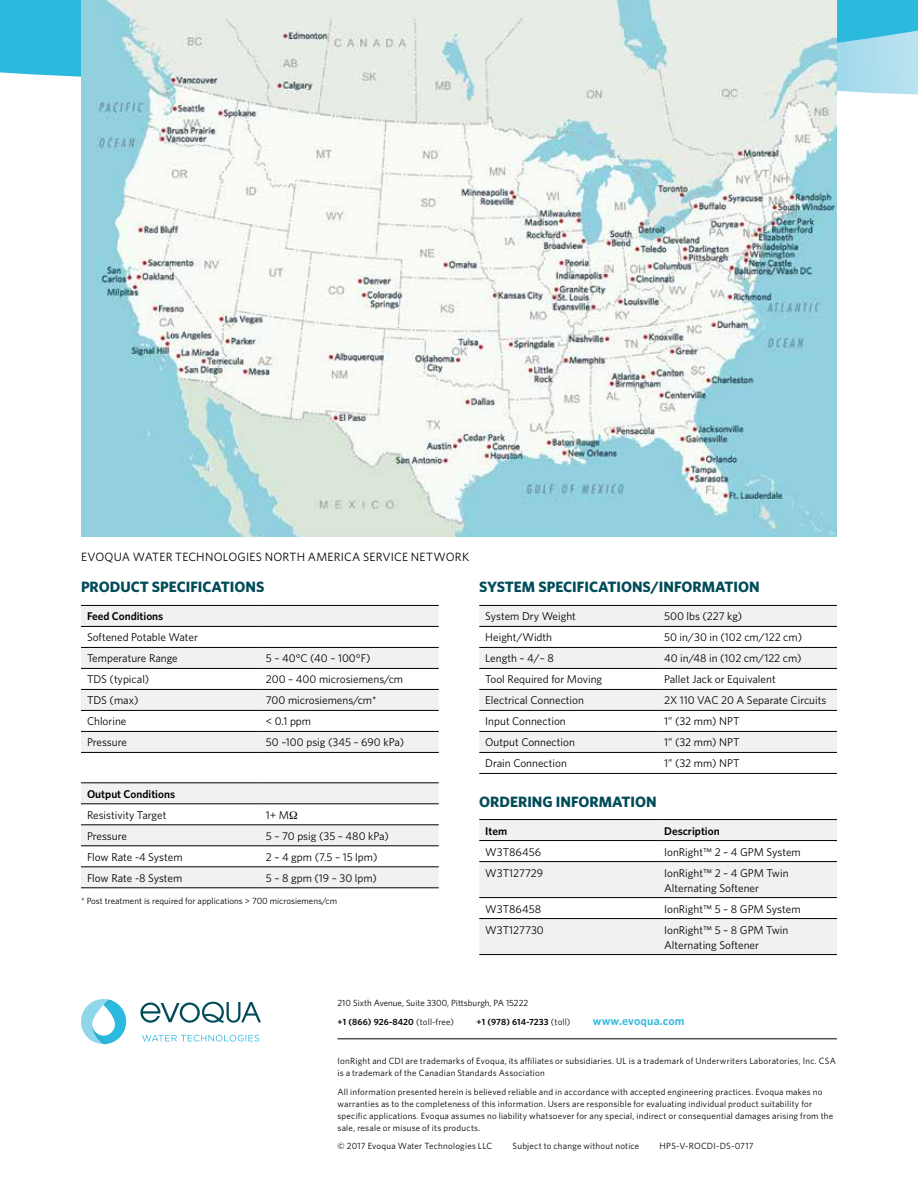
<style>
.page{position:relative;width:918px;height:1188px;background:#fff}
.page>*{position:absolute;margin:0;border:0;box-sizing:border-box;transform-origin:0 0}
.t1{font:700 15px "Whitney";color:#004b58}
.t2{font:12px "Whitney";letter-spacing:.02em;color:#000}
.t3{font:600 12px "Whitney";letter-spacing:.015em;color:#2bbadd}
.t4{font:11.25px/15px "Whitney";color:#000}
.t5{font:600 11.25px "Whitney";color:#000}
.t6{font:9px/12px "Whitney";letter-spacing:.02em;color:#000}
.t7{font:9px/18.8px "Whitney";color:#000}
.t8{font:600 9px "Whitney";letter-spacing:.01em;color:#000}
.s1{font-weight:600}
.s2{font-weight:400}
</style>
<div class="page">
<hr style="left:338px;top:1038px;width:499px;height:1px;background:#000">
<svg style="left:140px;top:1002px;width:121px;height:21px"></svg>
<svg style="left:142px;top:1035px;width:117px;height:7px"></svg>
<svg style="left:81px;top:999px;width:45px;height:45px"></svg>
<svg style="left:0;top:0;width:918px;height:95px;background:#6acce5"></svg>
<img style="left:81px;top:0;width:756px;height:537px">
<svg style="left:81px;top:606px;width:358px;height:146px;fill:#f1f1f2"></svg>
<hr style="left:81px;top:605px;width:179px;height:1px;background:#000">
<hr style="left:260px;top:605px;width:179px;height:1px;background:#000">
<hr style="left:81px;top:626px;width:179px;height:1px;background:#000">
<hr style="left:260px;top:626px;width:179px;height:1px;background:#000">
<hr style="left:81px;top:647px;width:179px;height:1px;background:#000">
<hr style="left:260px;top:647px;width:179px;height:1px;background:#000">
<hr style="left:81px;top:668px;width:179px;height:1px;background:#000">
<hr style="left:260px;top:668px;width:179px;height:1px;background:#000">
<hr style="left:81px;top:689px;width:179px;height:1px;background:#000">
<hr style="left:260px;top:689px;width:179px;height:1px;background:#000">
<hr style="left:81px;top:710px;width:179px;height:1px;background:#000">
<hr style="left:260px;top:710px;width:179px;height:1px;background:#000">
<hr style="left:81px;top:731px;width:179px;height:1px;background:#000">
<hr style="left:260px;top:731px;width:179px;height:1px;background:#000">
<hr style="left:81px;top:752px;width:179px;height:1px;background:#000">
<hr style="left:260px;top:752px;width:179px;height:1px;background:#000">
<hr style="left:81px;top:888px;width:179px;height:1px;background:#000">
<hr style="left:260px;top:888px;width:179px;height:1px;background:#000">
<svg style="left:479px;top:606px;width:358px;height:146px;fill:#f1f1f2"></svg>
<hr style="left:479px;top:605px;width:179px;height:1px;background:#000">
<hr style="left:658px;top:605px;width:179px;height:1px;background:#000">
<hr style="left:479px;top:626px;width:179px;height:1px;background:#000">
<hr style="left:658px;top:626px;width:179px;height:1px;background:#000">
<hr style="left:479px;top:647px;width:179px;height:1px;background:#000">
<hr style="left:658px;top:647px;width:179px;height:1px;background:#000">
<hr style="left:479px;top:668px;width:179px;height:1px;background:#000">
<hr style="left:658px;top:668px;width:179px;height:1px;background:#000">
<hr style="left:479px;top:689px;width:179px;height:1px;background:#000">
<hr style="left:658px;top:689px;width:179px;height:1px;background:#000">
<hr style="left:479px;top:710px;width:179px;height:1px;background:#000">
<hr style="left:658px;top:710px;width:179px;height:1px;background:#000">
<hr style="left:479px;top:731px;width:179px;height:1px;background:#000">
<hr style="left:658px;top:731px;width:179px;height:1px;background:#000">
<hr style="left:479px;top:752px;width:179px;height:1px;background:#000">
<hr style="left:658px;top:752px;width:179px;height:1px;background:#000">
<hr style="left:479px;top:773px;width:179px;height:1px;background:#000">
<hr style="left:658px;top:773px;width:179px;height:1px;background:#000">
<svg style="left:479px;top:820px;width:358px;height:134px;fill:#f1f1f2"></svg>
<hr style="left:479px;top:819px;width:179px;height:1px;background:#000">
<hr style="left:658px;top:819px;width:179px;height:1px;background:#000">
<hr style="left:479px;top:840px;width:179px;height:1px;background:#000">
<hr style="left:658px;top:840px;width:179px;height:1px;background:#000">
<hr style="left:479px;top:861px;width:179px;height:1px;background:#000">
<hr style="left:658px;top:861px;width:179px;height:1px;background:#000">
<hr style="left:479px;top:897px;width:179px;height:1px;background:#000">
<hr style="left:658px;top:897px;width:179px;height:1px;background:#000">
<hr style="left:479px;top:918px;width:179px;height:1px;background:#000">
<hr style="left:658px;top:918px;width:179px;height:1px;background:#000">
<hr style="left:479px;top:954px;width:179px;height:1px;background:#000">
<hr style="left:658px;top:954px;width:179px;height:1px;background:#000">
<svg style="left:81px;top:783px;width:358px;height:105px"></svg>
<p class="t2" style="left:81px;top:549px;width:390px">EVOQUA WATER TECHNOLOGIES NORTH AMERICA SERVICE NETWORK</p>
<h1 class="t1" style="left:81px;top:577px;width:185px">PRODUCT SPECIFICATIONS</h1>
<p class="t5" style="left:87px;top:609px;width:78px">Feed Conditions</p>
<p class="t4" style="left:87px;top:627px;width:113px;line-height:21px">Softened Potable Water<br>Temperature Range</p>
<p class="t4" style="left:266px;top:651px;width:106px">5 – 40°C (40 – 100°F)</p>
<p class="t4" style="left:87px;top:672px;width:64px">TDS (typical)</p>
<p class="t4" style="left:266px;top:672px;width:139px">200 – 400 microsiemens/cm</p>
<p class="t4" style="left:87px;top:693px;width:53px">TDS (max)</p>
<p class="t4" style="left:266px;top:693px;width:112px">700 microsiemens/cm*</p>
<p class="t4" style="left:87px;top:714px;width:41px">Chlorine</p>
<p class="t4" style="left:266px;top:714px;width:47px">&lt; 0.1 ppm</p>
<p class="t4" style="left:87px;top:735px;width:41px">Pressure</p>
<p class="t4" style="left:266px;top:735px;width:140px">50 –100 psig (345 – 690 kPa)</p>
<p class="t5" style="left:87px;top:786px;width:90px">Output Conditions</p>
<p class="t4" style="left:87px;top:807px;width:81px">Resistivity Target</p>
<p class="t4" style="left:266px;top:807px;width:25px">1+ M</p>
<p class="t4" style="left:87px;top:828px;width:41px">Pressure</p>
<p class="t4" style="left:266px;top:828px;width:125px">5 – 70 psig (35 – 480 kPa)</p>
<p class="t4" style="left:87px;top:849px;width:97px">Flow Rate -4 System</p>
<p class="t4" style="left:266px;top:849px;width:113px">2 – 4 gpm (7.5 – 15 lpm)</p>
<p class="t4" style="left:87px;top:870px;width:97px">Flow Rate -8 System</p>
<p class="t4" style="left:266px;top:870px;width:113px">5 – 8 gpm (19 – 30 lpm)</p>
<p class="t7" style="left:81px;top:892px;width:258px">* Post treatment is required for applications &gt; 700 microsiemens/cm</p>
<h1 class="t1" style="left:479px;top:577px;width:282px">SYSTEM SPECIFICATIONS/INFORMATION</h1>
<p class="t4" style="left:485px;top:609px;width:92px">System Dry Weight</p>
<p class="t4" style="left:664px;top:609px;width:80px">500 lbs (227 kg)</p>
<p class="t4" style="left:485px;top:630px;width:68px">Height/Width</p>
<p class="t4" style="left:664px;top:630px;width:139px">50 in/30 in (102 cm/122 cm)</p>
<p class="t4" style="left:485px;top:651px;width:70px">Length – 4/– 8</p>
<p class="t4" style="left:664px;top:651px;width:139px">40 in/48 in (102 cm/122 cm)</p>
<p class="t4" style="left:485px;top:672px;width:119px">Tool Required for Moving</p>
<p class="t4" style="left:664px;top:672px;width:113px">Pallet Jack or Equivalent</p>
<p class="t4" style="left:485px;top:693px;width:100px">Electrical Connection</p>
<p class="t4" style="left:664px;top:693px;width:164px">2X 110 VAC 20 A Separate Circuits</p>
<p class="t4" style="left:485px;top:714px;width:82px">Input Connection</p>
<p class="t4" style="left:664px;top:714px;width:77px">1” (32 mm) NPT</p>
<p class="t4" style="left:485px;top:735px;width:91px">Output Connection</p>
<p class="t4" style="left:664px;top:735px;width:77px">1” (32 mm) NPT</p>
<p class="t4" style="left:485px;top:756px;width:83px">Drain Connection</p>
<p class="t4" style="left:664px;top:756px;width:77px">1” (32 mm) NPT</p>
<h1 class="t1" style="left:479px;top:791px;width:179px">ORDERING INFORMATION</h1>
<p class="t5" style="left:485px;top:823px;width:23px">Item</p>
<p class="t5" style="left:664px;top:823px;width:57px">Description</p>
<p class="t4" style="left:485px;top:844px;width:57px">W3T86456</p>
<p class="t4" style="left:664px;top:844px;width:138px">IonRight™ 2 – 4 GPM System</p>
<p class="t4" style="left:485px;top:865px;width:60px">W3T127729</p>
<p class="t4" style="left:664px;top:865px;width:126px">IonRight™ 2 – 4 GPM Twin<br>Alternating Softener</p>
<p class="t4" style="left:485px;top:901px;width:57px">W3T86458</p>
<p class="t4" style="left:664px;top:901px;width:138px">IonRight™ 5 – 8 GPM System</p>
<p class="t4" style="left:485px;top:922px;width:60px">W3T127730</p>
<p class="t4" style="left:664px;top:922px;width:126px">IonRight™ 5 – 8 GPM Twin<br>Alternating Softener</p>
<p class="t7" style="left:338px;top:993px;width:192px">210 Sixth Avenue, Suite 3300, Pittsburgh, PA 15222 <span class="s1">+1 (866) 926-8420</span> (toll-free)</p>
<p class="t8" style="left:477px;top:1016px;width:95px">+1 (978) 614-7233 <span class="s2">(toll)</span></p>
<p class="t3" style="left:593px;top:1013px;width:93px">www.evoqua.com</p>
<p class="t6" style="left:338px;top:1055px;width:500px">IonRight and CDI are trademarks of Evoqua, its affiliates or subsidiaries. UL is a trademark of Underwriters Laboratories, Inc. CSA is a trademark of the Canadian Standards Association</p>
<p class="t6" style="left:338px;top:1085px;width:497px">All information presented herein is believed reliable and in accordance with accepted engineering practices. Evoqua makes no warranties as to the completeness of this information. Users are responsible for evaluating individual product suitability for specific applications. Evoqua assumes no liability whatsoever for any special, indirect or consequential damages arising from the sale, resale or misuse of its products.</p>
<p class="t6" style="left:338px;top:1140px;width:156px">© 2017 Evoqua Water Technologies LLC</p>
<p class="t6" style="left:513px;top:1140px;width:128px">Subject to change without notice</p>
<p class="t6" style="left:660px;top:1140px;width:95px">HPS-V-ROCDI-DS-0717</p>
</div>
